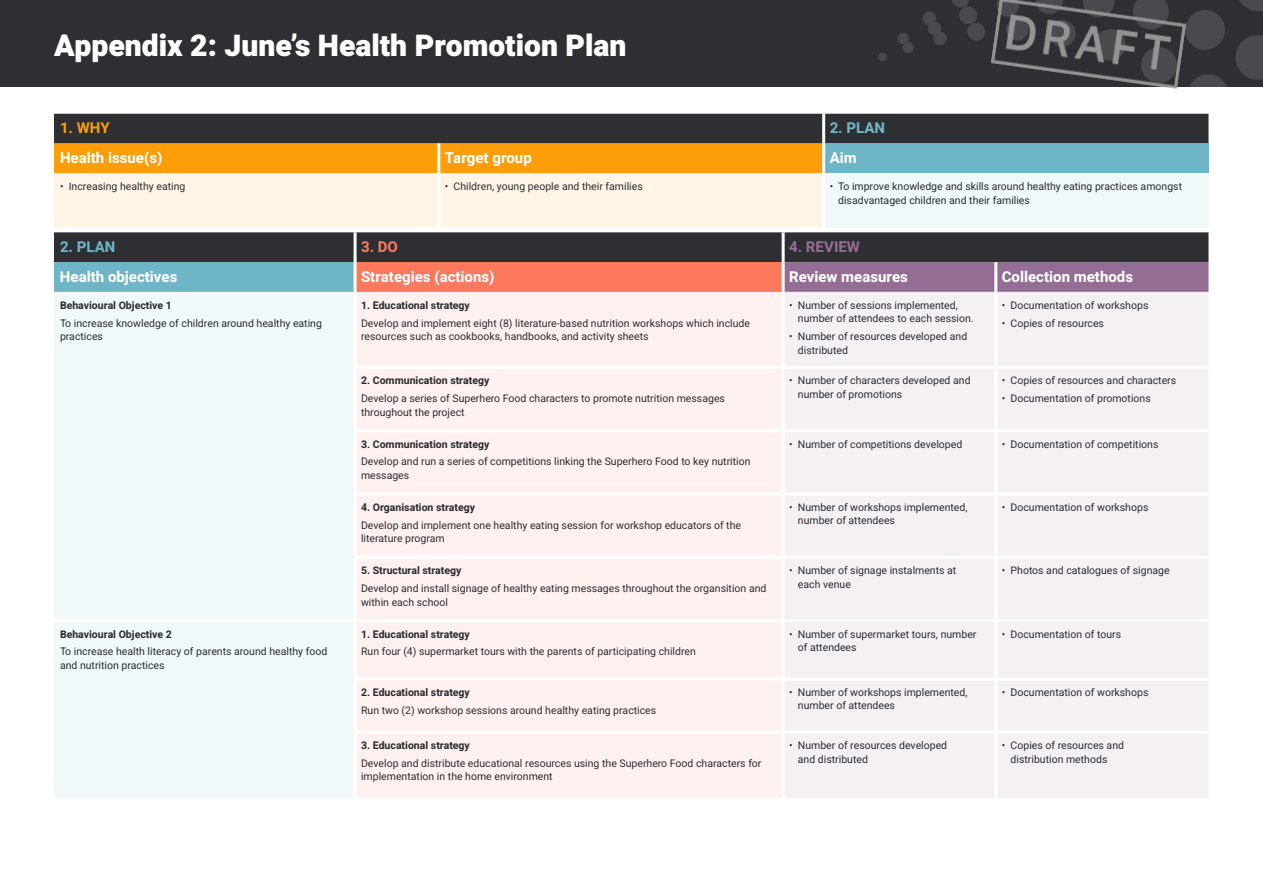
<style>
.page{position:relative;width:1263px;height:893px;background:#fff}
.page>*{position:absolute;margin:0;border:0;box-sizing:border-box;transform-origin:0 0}
.t1{font:900 30px "Heebo";color:#fff}
.copy_table{font:700 15px "Heebo";color:#fff}
.copy_table-2{font:700 15px "Heebo";color:#6eb5c7}
.copy_table-3{font:700 15px "Heebo";color:#946d94}
.copy_table-4{font:700 15px "Heebo";color:#fd9d08}
.copy_table-5{font:700 15px "Heebo";color:#fc795d}
.copy_table_small{font:10.5px/13.5px "Heebo";color:#2d2f32}
.copy_table_small-2{font:700 10.5px "Heebo";color:#2d2f32}
</style>
<div class="page">
<div style="left:54px;top:292px;width:300px;height:506px;background:#f0f8f9"></div>
<div style="left:357px;top:292px;width:425px;height:506px;background:#fff1ef"></div>
<div style="left:785px;top:292px;width:423px;height:506px;background:#f4f0f4"></div>
<hr style="left:354px;top:366px;width:429px;height:3px;background:#fff">
<hr style="left:783px;top:366px;width:213px;height:3px;background:#fff">
<hr style="left:996px;top:366px;width:212px;height:3px;background:#fff">
<hr style="left:354px;top:429px;width:429px;height:3px;background:#fff">
<hr style="left:783px;top:429px;width:213px;height:3px;background:#fff">
<hr style="left:996px;top:429px;width:212px;height:3px;background:#fff">
<hr style="left:354px;top:492px;width:429px;height:3px;background:#fff">
<hr style="left:783px;top:492px;width:213px;height:3px;background:#fff">
<hr style="left:996px;top:492px;width:212px;height:3px;background:#fff">
<hr style="left:354px;top:556px;width:429px;height:3px;background:#fff">
<hr style="left:783px;top:556px;width:213px;height:3px;background:#fff">
<hr style="left:996px;top:556px;width:212px;height:3px;background:#fff">
<hr style="left:355px;top:619px;width:428px;height:3px;background:#fff">
<hr style="left:783px;top:619px;width:213px;height:3px;background:#fff">
<hr style="left:996px;top:619px;width:212px;height:3px;background:#fff">
<hr style="left:354px;top:677px;width:429px;height:3px;background:#fff">
<hr style="left:783px;top:677px;width:213px;height:3px;background:#fff">
<hr style="left:996px;top:677px;width:212px;height:3px;background:#fff">
<hr style="left:354px;top:731px;width:429px;height:3px;background:#fff">
<hr style="left:783px;top:731px;width:213px;height:3px;background:#fff">
<hr style="left:996px;top:731px;width:212px;height:3px;background:#fff">
<hr style="left:54px;top:619px;width:301px;height:3px;background:#fff">
<hr style="left:994px;top:292px;width:3px;height:74px;background:#fff">
<hr style="left:994px;top:369px;width:3px;height:60px;background:#fff">
<hr style="left:994px;top:432px;width:3px;height:60px;background:#fff">
<hr style="left:994px;top:495px;width:3px;height:61px;background:#fff">
<hr style="left:994px;top:559px;width:3px;height:60px;background:#fff">
<hr style="left:994px;top:622px;width:3px;height:55px;background:#fff">
<hr style="left:994px;top:680px;width:3px;height:51px;background:#fff">
<hr style="left:994px;top:734px;width:3px;height:64px;background:#fff">
<svg style="left:54px;top:114px;width:1154px;height:178px;background:#9a8877"></svg>
<div style="left:824px;top:173px;width:384px;height:54px;background:#f0f8f9"></div>
<hr style="left:437px;top:144px;width:3px;height:29px;background:#fff">
<hr style="left:822px;top:144px;width:3px;height:29px;background:#fff">
<hr style="left:437px;top:173px;width:3px;height:54px;background:#fff">
<hr style="left:822px;top:173px;width:3px;height:54px;background:#fff">
<hr style="left:822px;top:114px;width:3px;height:30px;background:#fff">
<div style="left:0;top:0;width:1263px;height:86px;background:#2d2f32"></div>
<svg style="left:878px;top:53px;width:9px;height:8px"></svg>
<svg style="left:1190px;top:0;width:73px;height:86px"></svg>
<svg style="left:922px;top:0;width:63px;height:45px"></svg>
<svg style="left:897px;top:33px;width:17px;height:20px"></svg>
<img style="left:988px;top:0;width:202px;height:89px">
<p class="t1" style="left:54px;top:24px;width:574px">Appendix 2: June’s Health Promotion Plan</p>
<p class="copy_table-4" style="left:60px;top:118px;width:51px">1. WHY</p>
<p class="copy_table-2" style="left:830px;top:118px;width:57px">2. PLAN</p>
<p class="copy_table" style="left:60px;top:148px;width:104px">Health issue(s)</p>
<p class="copy_table" style="left:445px;top:148px;width:88px">Target group</p>
<p class="copy_table" style="left:830px;top:148px;width:29px">Aim</p>
<p class="copy_table_small" style="left:60px;top:180px;width:127px">• Increasing healthy eating</p>
<p class="copy_table_small" style="left:445px;top:180px;width:199px">• Children, young people and their families</p>
<p class="copy_table_small" style="left:838px;top:180px;width:345px;text-indent:-8px">• To improve knowledge and skills around healthy eating practices amongst disadvantaged children and their families</p>
<p class="copy_table-2" style="left:60px;top:236px;width:57px">2. PLAN</p>
<p class="copy_table-5" style="left:361px;top:236px;width:38px">3. DO</p>
<p class="copy_table-3" style="left:789px;top:236px;width:72px">4. REVIEW</p>
<p class="copy_table" style="left:60px;top:266px;width:119px">Health objectives</p>
<p class="copy_table" style="left:361px;top:266px;width:135px">Strategies (actions)</p>
<p class="copy_table" style="left:789px;top:266px;width:120px">Review measures</p>
<p class="copy_table" style="left:1002px;top:266px;width:133px">Collection methods</p>
<p class="copy_table_small-2" style="left:60px;top:298px;width:113px">Behavioural Objective 1</p>
<p class="copy_table_small" style="left:60px;top:316px;width:263px">To increase knowledge of children around healthy eating practices</p>
<p class="copy_table_small" style="left:798px;top:298px;width:177px;text-indent:-9px">• Number of sessions implemented, number of attendees to each session.</p>
<p class="copy_table_small" style="left:798px;top:330px;width:171px;text-indent:-9px">• Number of resources developed and distributed</p>
<p class="copy_table_small" style="left:1002px;top:298px;width:148px">• Documentation of workshops</p>
<p class="copy_table_small" style="left:1002px;top:316px;width:104px">• Copies of resources</p>
<p class="copy_table_small-2" style="left:361px;top:298px;width:110px">1. Educational strategy</p>
<p class="copy_table_small" style="left:361px;top:316px;width:390px">Develop and implement eight (8) literature-based nutrition workshops which include resources such as cookbooks, handbooks, and activity sheets</p>
<p class="copy_table_small-2" style="left:60px;top:626px;width:113px">Behavioural Objective 2</p>
<p class="copy_table_small" style="left:60px;top:645px;width:269px">To increase health literacy of parents around healthy food and nutrition practices</p>
<p class="copy_table_small-2" style="left:361px;top:373px;width:130px">2. Communication strategy</p>
<p class="copy_table_small" style="left:361px;top:392px;width:365px">Develop a series of Superhero Food characters to promote nutrition messages throughout the project</p>
<p class="copy_table_small-2" style="left:361px;top:437px;width:130px">3. Communication strategy</p>
<p class="copy_table_small" style="left:361px;top:455px;width:391px">Develop and run a series of competitions linking the Superhero Food to key nutrition messages</p>
<p class="copy_table_small-2" style="left:361px;top:500px;width:116px">4. Organisation strategy</p>
<p class="copy_table_small" style="left:361px;top:518px;width:381px">Develop and implement one healthy eating session for workshop educators of the literature program</p>
<p class="copy_table_small-2" style="left:361px;top:563px;width:102px">5. Structural strategy</p>
<p class="copy_table_small" style="left:361px;top:581px;width:407px">Develop and install signage of healthy eating messages throughout the organsition and within each school</p>
<p class="copy_table_small-2" style="left:361px;top:626px;width:110px">1. Educational strategy</p>
<p class="copy_table_small" style="left:361px;top:645px;width:336px">Run four (4) supermarket tours with the parents of participating children</p>
<p class="copy_table_small-2" style="left:361px;top:685px;width:110px">2. Educational strategy</p>
<p class="copy_table_small" style="left:361px;top:703px;width:297px">Run two (2) workshop sessions around healthy eating practices</p>
<p class="copy_table_small-2" style="left:361px;top:738px;width:110px">3. Educational strategy</p>
<p class="copy_table_small" style="left:361px;top:756px;width:402px">Develop and distribute educational resources using the Superhero Food characters for implementation in the home environment</p>
<p class="copy_table_small" style="left:798px;top:374px;width:174px;text-indent:-9px">• Number of characters developed and number of promotions</p>
<p class="copy_table_small" style="left:1002px;top:374px;width:176px">• Copies of resources and characters</p>
<p class="copy_table_small" style="left:1002px;top:392px;width:150px">• Documentation of promotions</p>
<p class="copy_table_small" style="left:789px;top:437px;width:175px">• Number of competitions developed</p>
<p class="copy_table_small" style="left:1002px;top:437px;width:158px">• Documentation of competitions</p>
<p class="copy_table_small" style="left:798px;top:500px;width:171px;text-indent:-9px">• Number of workshops implemented, number of attendees</p>
<p class="copy_table_small" style="left:1002px;top:500px;width:148px">• Documentation of workshops</p>
<p class="copy_table_small" style="left:798px;top:564px;width:160px;text-indent:-9px">• Number of signage instalments at each venue</p>
<p class="copy_table_small" style="left:1002px;top:564px;width:169px">• Photos and catalogues of signage</p>
<p class="copy_table_small" style="left:798px;top:627px;width:180px;text-indent:-9px">• Number of supermarket tours, number of attendees</p>
<p class="copy_table_small" style="left:1002px;top:627px;width:121px">• Documentation of tours</p>
<p class="copy_table_small" style="left:798px;top:685px;width:171px;text-indent:-9px">• Number of workshops implemented, number of attendees</p>
<p class="copy_table_small" style="left:1002px;top:685px;width:148px">• Documentation of workshops</p>
<p class="copy_table_small" style="left:798px;top:739px;width:151px;text-indent:-9px">• Number of resources developed and distributed</p>
<p class="copy_table_small" style="left:1010px;top:739px;width:115px;text-indent:-9px">• Copies of resources and distribution methods</p>
</div>
